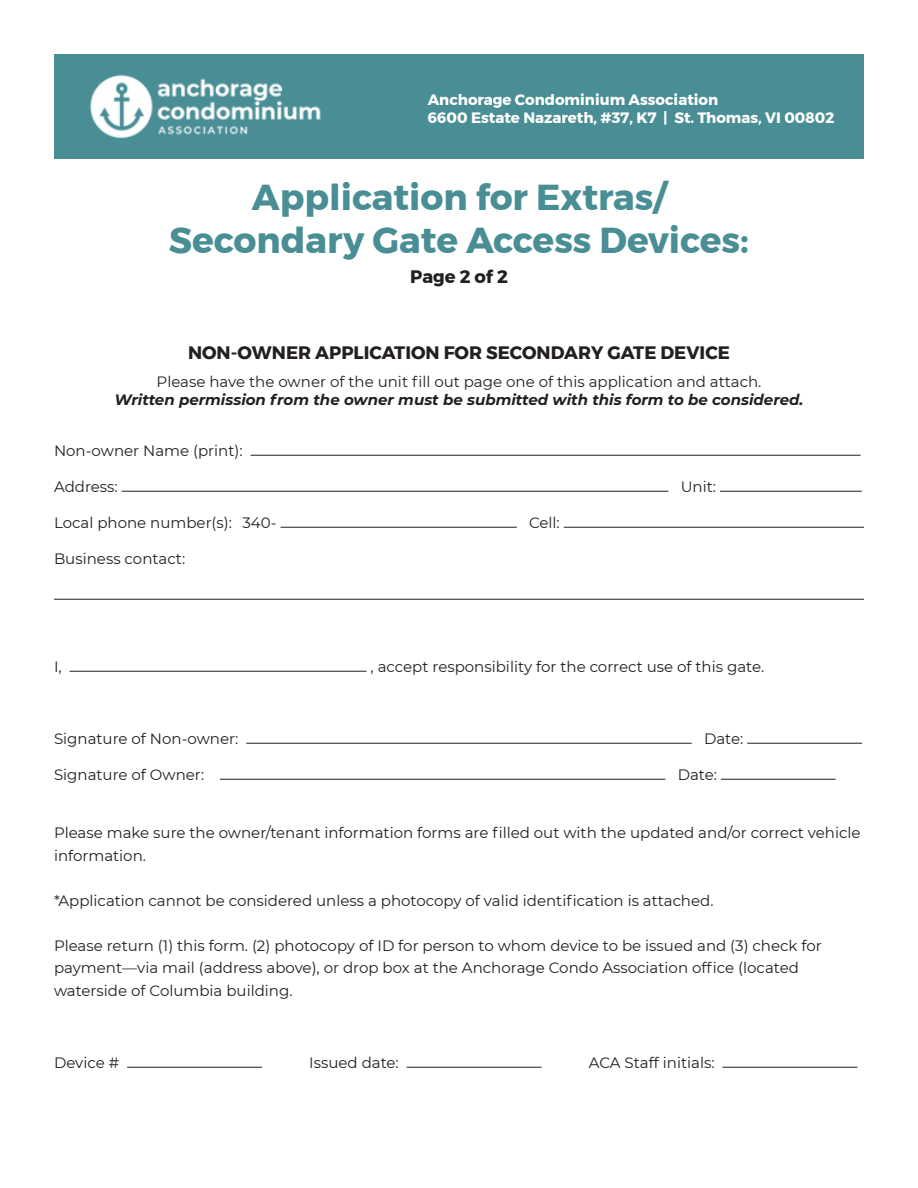
<style>
.page{position:relative;width:918px;height:1188px;background:#fff}
.page>*{position:absolute;margin:0;border:0;box-sizing:border-box;transform-origin:0 0}
.t1{font:700 36px/43.2px "Montserrat";color:#498e95;text-align:center}
.t2{font:700 18px "Montserrat";color:#231f20}
.t3{font:15px/22.5px "Montserrat";color:#231f20}
.t4{font:700 15px "Montserrat";color:#fff}
.t5{font:italic 700 15px "Montserrat";color:#231f20}
</style>
<div class="page">
<div style="left:54px;top:54px;width:810px;height:105px;background:#498e95"></div>
<img style="left:90px;top:74px;width:231px;height:65px">
<hr style="left:251px;top:455px;width:610px;height:1px;background:#231f20">
<hr style="left:122px;top:491px;width:546px;height:1px;background:#231f20">
<hr style="left:720px;top:491px;width:142px;height:1px;background:#231f20">
<hr style="left:281px;top:527px;width:236px;height:1px;background:#231f20">
<hr style="left:564px;top:527px;width:300px;height:1px;background:#231f20">
<hr style="left:54px;top:599px;width:810px;height:1px;background:#231f20">
<hr style="left:70px;top:671px;width:297px;height:1px;background:#231f20">
<hr style="left:246px;top:743px;width:446px;height:1px;background:#231f20">
<hr style="left:747px;top:743px;width:115px;height:1px;background:#231f20">
<hr style="left:220px;top:779px;width:445px;height:1px;background:#231f20">
<hr style="left:721px;top:779px;width:115px;height:1px;background:#231f20">
<hr style="left:127px;top:1067px;width:135px;height:1px;background:#231f20">
<hr style="left:407px;top:1067px;width:135px;height:1px;background:#231f20">
<hr style="left:722px;top:1067px;width:135px;height:1px;background:#231f20">
<p class="t4" style="left:428px;top:87px;width:292px">Anchorage Condominium Association</p>
<p class="t4" style="left:428px;top:105px;width:408px">6600 Estate Nazareth, #37, K7 | St. Thomas, VI 00802</p>
<p class="t1" style="left:169px;top:176px;width:582px">Application for Extras/<br>Secondary Gate Access Devices:</p>
<p class="t2" style="left:410px;top:262px;width:99px">Page 2 of 2</p>
<p class="t2" style="left:188px;top:338px;width:543px">NON-OWNER APPLICATION FOR SECONDARY GATE DEVICE</p>
<p class="t3" style="left:157px;top:370px;width:606px">Please have the owner of the unit fill out page one of this application and attach.</p>
<p class="t5" style="left:115px;top:389px;width:690px">Written permission from the owner must be submitted with this form to be considered.</p>
<p class="t3" style="left:54px;top:438px;width:190px">Non-owner Name (print):</p>
<p class="t3" style="left:54px;top:474px;width:65px">Address:</p>
<p class="t3" style="left:681px;top:474px;width:37px">Unit:</p>
<p class="t3" style="left:54px;top:510px;width:224px">Local phone number(s): 340-</p>
<p class="t3" style="left:529px;top:510px;width:32px">Cell:</p>
<p class="t3" style="left:54px;top:546px;width:133px">Business contact:</p>
<p class="t3" style="left:54px;top:654px;width:9px">I,</p>
<p class="t3" style="left:371px;top:654px;width:395px">, accept responsibility for the correct use of this gate.</p>
<p class="t3" style="left:54px;top:726px;width:186px">Signature of Non-owner:</p>
<p class="t3" style="left:704px;top:726px;width:41px">Date:</p>
<p class="t3" style="left:54px;top:762px;width:152px">Signature of Owner:</p>
<p class="t3" style="left:678px;top:762px;width:41px">Date:</p>
<p class="t3" style="left:54px;top:821px;width:808px">Please make sure the owner/tenant information forms are filled out with the updated and/or correct vehicle information.</p>
<p class="t3" style="left:54px;top:888px;width:661px">*Application cannot be considered unless a photocopy of valid identification is attached.</p>
<p class="t3" style="left:54px;top:933px;width:769px">Please return (1) this form. (2) photocopy of ID for person to whom device to be issued and (3) check for payment—via mail (address above), or drop box at the Anchorage Condo Association office (located waterside of Columbia building.</p>
<p class="t3" style="left:54px;top:1050px;width:67px">Device #</p>
<p class="t3" style="left:309px;top:1050px;width:91px">Issued date:</p>
<p class="t3" style="left:589px;top:1050px;width:127px">ACA Staff initials:</p>
</div>
